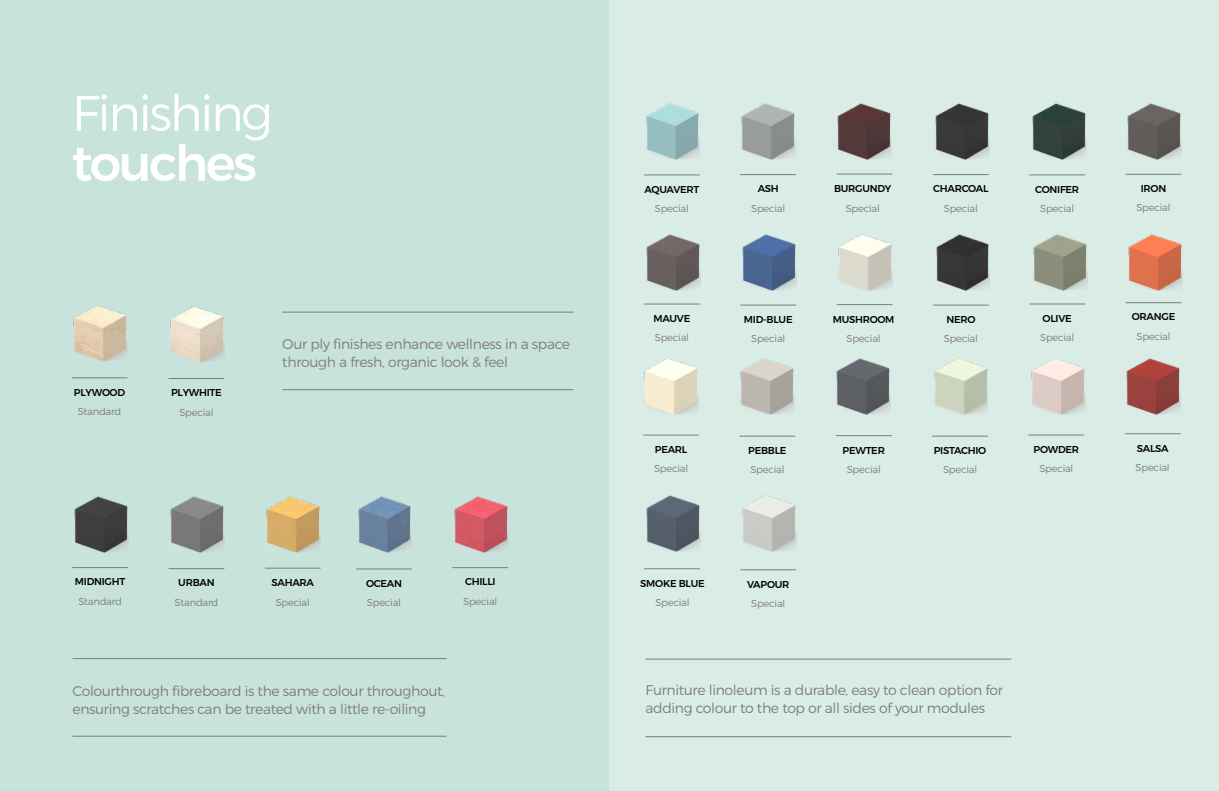
<style>
.page{position:relative;width:1219px;height:791px;background:#fff}
.page>*{position:absolute;margin:0;border:0;box-sizing:border-box;transform-origin:0 0}
.t1{font:300 50px "Montserrat";letter-spacing:-.05em;color:#fff}
.t2{font:500 50px "Montserrat";letter-spacing:-.05em;color:#fff}
.t3{font:300 14px/18px "Montserrat";letter-spacing:-.025em;color:#7f7b80}
.t4{font:300 10px "Montserrat";letter-spacing:-.025em;color:#7f7b80}
.t5{font:500 10px "Montserrat";letter-spacing:-.025em;color:#000}
</style>
<div class="page">
<div style="left:0;top:0;width:609px;height:791px;background:#c7e3db"></div>
<hr style="left:72px;top:567px;width:56px;height:1px;background:#7f7b80">
<hr style="left:169px;top:568px;width:55px;height:1px;background:#7f7b80">
<hr style="left:265px;top:568px;width:56px;height:1px;background:#7f7b80">
<hr style="left:356px;top:569px;width:56px;height:1px;background:#7f7b80">
<hr style="left:452px;top:567px;width:56px;height:1px;background:#7f7b80">
<hr style="left:72px;top:378px;width:55px;height:1px;background:#7f7b80">
<img style="left:73px;top:305px;width:54px;height:56px">
<img style="left:74px;top:496px;width:54px;height:56px">
<img style="left:170px;top:496px;width:54px;height:56px">
<img style="left:266px;top:496px;width:55px;height:56px">
<img style="left:358px;top:496px;width:54px;height:56px">
<img style="left:454px;top:496px;width:54px;height:56px">
<hr style="left:282px;top:312px;width:291px;height:1px;background:#7f7b80">
<hr style="left:282px;top:389px;width:291px;height:1px;background:#7f7b80">
<hr style="left:72px;top:658px;width:374px;height:1px;background:#7f7b80">
<hr style="left:72px;top:736px;width:374px;height:1px;background:#7f7b80">
<hr style="left:169px;top:378px;width:55px;height:1px;background:#7f7b80">
<img style="left:170px;top:306px;width:54px;height:56px">
<div style="left:609px;top:0;width:610px;height:791px;background:#d9ece6"></div>
<img style="left:646px;top:103px;width:54px;height:56px">
<hr style="left:644px;top:175px;width:56px;height:1px;background:#7f7b80">
<hr style="left:740px;top:174px;width:56px;height:1px;background:#7f7b80">
<hr style="left:837px;top:174px;width:55px;height:1px;background:#7f7b80">
<hr style="left:933px;top:174px;width:56px;height:1px;background:#7f7b80">
<hr style="left:1029px;top:175px;width:56px;height:1px;background:#7f7b80">
<hr style="left:1126px;top:174px;width:55px;height:1px;background:#7f7b80">
<hr style="left:644px;top:304px;width:56px;height:1px;background:#7f7b80">
<hr style="left:740px;top:305px;width:56px;height:1px;background:#7f7b80">
<hr style="left:837px;top:304px;width:55px;height:1px;background:#7f7b80">
<hr style="left:933px;top:305px;width:56px;height:1px;background:#7f7b80">
<hr style="left:1029px;top:304px;width:56px;height:1px;background:#7f7b80">
<hr style="left:1126px;top:302px;width:55px;height:1px;background:#7f7b80">
<hr style="left:643px;top:435px;width:56px;height:1px;background:#7f7b80">
<hr style="left:739px;top:436px;width:56px;height:1px;background:#7f7b80">
<hr style="left:836px;top:435px;width:56px;height:1px;background:#7f7b80">
<hr style="left:932px;top:436px;width:56px;height:1px;background:#7f7b80">
<hr style="left:1028px;top:435px;width:56px;height:1px;background:#7f7b80">
<hr style="left:1125px;top:433px;width:55px;height:1px;background:#7f7b80">
<hr style="left:644px;top:568px;width:56px;height:1px;background:#7f7b80">
<hr style="left:740px;top:569px;width:56px;height:1px;background:#7f7b80">
<img style="left:741px;top:103px;width:54px;height:56px">
<img style="left:837px;top:103px;width:55px;height:56px">
<img style="left:935px;top:103px;width:54px;height:56px">
<img style="left:1032px;top:103px;width:54px;height:56px">
<img style="left:1127px;top:103px;width:54px;height:56px">
<img style="left:646px;top:234px;width:55px;height:56px">
<img style="left:742px;top:234px;width:54px;height:56px">
<img style="left:838px;top:234px;width:54px;height:56px">
<img style="left:936px;top:234px;width:54px;height:56px">
<img style="left:1033px;top:234px;width:54px;height:56px">
<img style="left:1128px;top:234px;width:54px;height:56px">
<img style="left:644px;top:358px;width:55px;height:56px">
<img style="left:740px;top:358px;width:54px;height:56px">
<img style="left:836px;top:358px;width:54px;height:56px">
<img style="left:934px;top:358px;width:54px;height:56px">
<img style="left:1031px;top:358px;width:54px;height:56px">
<img style="left:1126px;top:358px;width:54px;height:56px">
<img style="left:646px;top:495px;width:55px;height:57px">
<img style="left:742px;top:495px;width:54px;height:57px">
<hr style="left:645px;top:659px;width:366px;height:1px;background:#7f7b80">
<hr style="left:645px;top:736px;width:366px;height:1px;background:#7f7b80">
<h1 class="t1" style="left:72px;top:83px;width:203px">Finishing</h1>
<h1 class="t2" style="left:72px;top:132px;width:187px">touches</h1>
<p class="t5" style="left:74px;top:386px;width:53px">PLYWOOD</p>
<p class="t4" style="left:78px;top:405px;width:45px">Standard</p>
<p class="t5" style="left:171px;top:386px;width:52px">PLYWHITE</p>
<p class="t4" style="left:179px;top:406px;width:36px">Special</p>
<p class="t3" style="left:282px;top:335px;width:289px">Our ply finishes enhance wellness in a space through a fresh, organic look &amp; feel</p>
<p class="t5" style="left:75px;top:576px;width:52px">MIDNIGHT</p>
<p class="t4" style="left:78px;top:595px;width:45px">Standard</p>
<p class="t5" style="left:178px;top:577px;width:38px">URBAN</p>
<p class="t4" style="left:175px;top:596px;width:45px">Standard</p>
<p class="t5" style="left:272px;top:577px;width:44px">SAHARA</p>
<p class="t4" style="left:276px;top:596px;width:36px">Special</p>
<p class="t5" style="left:366px;top:577px;width:37px">OCEAN</p>
<p class="t4" style="left:367px;top:596px;width:36px">Special</p>
<p class="t5" style="left:465px;top:576px;width:32px">CHILLI</p>
<p class="t4" style="left:463px;top:595px;width:36px">Special</p>
<p class="t3" style="left:72px;top:682px;width:374px">Colourthrough fibreboard is the same colour throughout, ensuring scratches can be treated with a little re-oiling</p>
<p class="t5" style="left:644px;top:183px;width:56px">AQUAVERT</p>
<p class="t4" style="left:655px;top:202px;width:36px">Special</p>
<p class="t5" style="left:758px;top:183px;width:23px">ASH</p>
<p class="t4" style="left:751px;top:202px;width:36px">Special</p>
<p class="t5" style="left:834px;top:183px;width:59px">BURGUNDY</p>
<p class="t4" style="left:846px;top:202px;width:36px">Special</p>
<p class="t5" style="left:933px;top:183px;width:57px">CHARCOAL</p>
<p class="t4" style="left:944px;top:202px;width:36px">Special</p>
<p class="t5" style="left:1035px;top:183px;width:46px">CONIFER</p>
<p class="t4" style="left:1040px;top:202px;width:36px">Special</p>
<p class="t5" style="left:1141px;top:182px;width:27px">IRON</p>
<p class="t4" style="left:1136px;top:202px;width:36px">Special</p>
<p class="t5" style="left:654px;top:312px;width:38px">MAUVE</p>
<p class="t4" style="left:655px;top:331px;width:36px">Special</p>
<p class="t5" style="left:744px;top:313px;width:50px">MID-BLUE</p>
<p class="t4" style="left:751px;top:332px;width:36px">Special</p>
<p class="t5" style="left:833px;top:313px;width:63px">MUSHROOM</p>
<p class="t4" style="left:846px;top:332px;width:36px">Special</p>
<p class="t5" style="left:946px;top:313px;width:31px">NERO</p>
<p class="t4" style="left:944px;top:332px;width:36px">Special</p>
<p class="t5" style="left:1043px;top:312px;width:31px">OLIVE</p>
<p class="t4" style="left:1040px;top:331px;width:36px">Special</p>
<p class="t5" style="left:1132px;top:311px;width:45px">ORANGE</p>
<p class="t4" style="left:1136px;top:330px;width:36px">Special</p>
<p class="t5" style="left:655px;top:443px;width:34px">PEARL</p>
<p class="t4" style="left:654px;top:462px;width:36px">Special</p>
<p class="t5" style="left:748px;top:444px;width:40px">PEBBLE</p>
<p class="t4" style="left:750px;top:463px;width:36px">Special</p>
<p class="t5" style="left:843px;top:444px;width:44px">PEWTER</p>
<p class="t4" style="left:847px;top:463px;width:36px">Special</p>
<p class="t5" style="left:934px;top:444px;width:54px">PISTACHIO</p>
<p class="t4" style="left:943px;top:463px;width:36px">Special</p>
<p class="t5" style="left:1034px;top:443px;width:47px">POWDER</p>
<p class="t4" style="left:1039px;top:462px;width:36px">Special</p>
<p class="t5" style="left:1137px;top:442px;width:33px">SALSA</p>
<p class="t4" style="left:1136px;top:461px;width:36px">Special</p>
<p class="t5" style="left:640px;top:577px;width:66px">SMOKE BLUE</p>
<p class="t4" style="left:655px;top:596px;width:36px">Special</p>
<p class="t5" style="left:747px;top:578px;width:44px">VAPOUR</p>
<p class="t4" style="left:751px;top:597px;width:36px">Special</p>
<p class="t3" style="left:645px;top:681px;width:359px">Furniture linoleum is a durable, easy to clean option for adding colour to the top or all sides of your modules</p>
</div>
